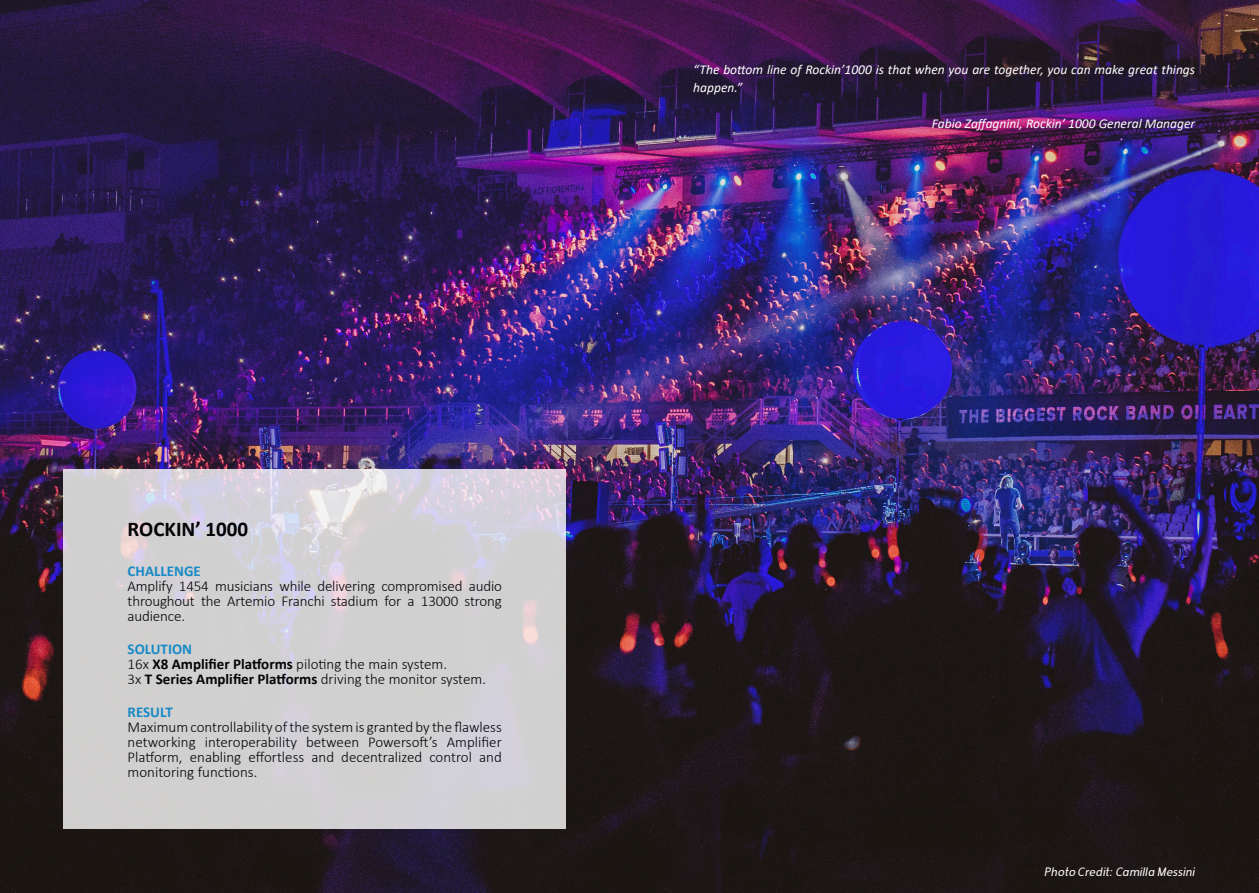
<style>
.page{position:relative;width:1259px;height:893px;background:#fff}
.page>*{position:absolute;margin:0;border:0;box-sizing:border-box;transform-origin:0 0}
.Title_box{font:700 21px "Calibri";color:#030407}
.Text_xs{font:300 15px/15px "Calibri";color:#030407;text-align:justify}
.h4_blue{font:700 15px "Calibri";color:#188ac6}
.t1{font:italic 13.5px/18px "Calibri";color:#fff}
.t2{font:italic 12px "Powersoft Cab 18";color:#fff}
.s1{font-weight:700}
</style>
<div class="page">
<img style="left:0;top:0;width:1259px;height:893px">
<svg style="left:63px;top:469px;width:503px;height:360px;background:#d3d0d3"></svg>
<p class="Title_box" style="left:128px;top:514px;width:122px">ROCKIN’ 1000</p>
<p class="h4_blue" style="left:128px;top:561px;width:75px">CHALLENGE</p>
<p class="Text_xs" style="left:128px;top:579px;width:376px">Amplify 1454 musicians while delivering compromised audio throughout the Artemio Franchi stadium for a 13000 strong audience.</p>
<p class="h4_blue" style="left:128px;top:639px;width:66px">SOLUTION</p>
<p class="Text_xs" style="left:128px;top:657px;width:321px">16x <span class="s1">X8 Amplifier Platforms</span> piloting the main system.</p>
<p class="Text_xs" style="left:128px;top:672px;width:360px">3x <span class="s1">T Series Amplifier Platforms</span> driving the monitor system.</p>
<p class="h4_blue" style="left:128px;top:702px;width:47px">RESULT</p>
<p class="Text_xs" style="left:128px;top:720px;width:376px">Maximum controllability of the system is granted by the flawless networking interoperability between Powersoft’s Amplifier Platform, enabling effortless and decentralized control and monitoring functions.</p>
<p class="t1" style="left:693px;top:60px;width:503px">“The bottom line of Rockin’1000 is that when you are together, you can make great things happen.”</p>
<p class="t1" style="left:932px;top:114px;width:265px">Fabio Zaffagnini, Rockin’ 1000 General Manager</p>
<p class="t2" style="left:693px;top:63px;width:503px">“For the music we play you need headroom and theoretically this will take 8,000 W. Dub music</p>
<p class="t2" style="left:1057px;top:117px;width:139px">Jerome Joly , Mungo’s Hi Fi</p>
<p class="t2" style="left:1044px;top:865px;width:152px">Photo Credit: Camilla Messini</p>
</div>
